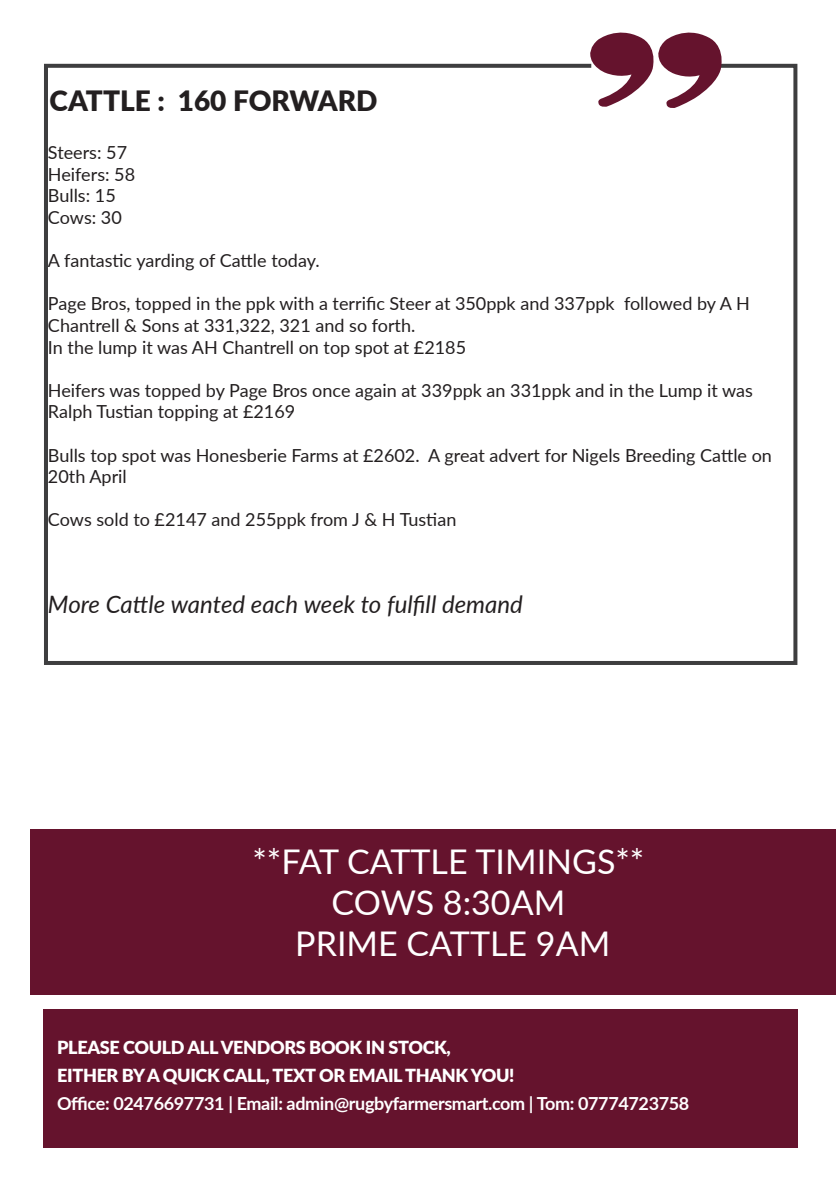
<style>
.page{position:relative;width:840px;height:1191px;background:#fff}
.page>*{position:absolute;margin:0;border:0;box-sizing:border-box;transform-origin:0 0}
.t1{font:34px "Lato";color:#fff}
.t2{font:900 28px "Lato";color:#231f20}
.t3{font:italic 24px "Lato";color:#231f20}
.t4{font:18px/21.6px "Lato";color:#231f20}
.t5{font:900 18px "Lato";letter-spacing:-.02em;color:#fff}
.t6{font:700 18px "Lato";letter-spacing:-.02em;color:#fff}
</style>
<div class="page">
<div style="left:43px;top:1009px;width:754px;height:139px;background:#65132d"></div>
<svg style="left:44px;top:63px;width:754px;height:602px"></svg>
<svg style="left:589px;top:32px;width:136px;height:77px"></svg>
<div style="left:31px;top:829px;width:804px;height:166px;background:#65132d"></div>
<p class="t2" style="left:50px;top:80px;width:329px">CATTLE : 160 FORWARD</p>
<p class="t4" style="left:48px;top:141px;width:81px">Steers: 57</p>
<p class="t4" style="left:48px;top:163px;width:89px">Heifers: 58</p>
<p class="t4" style="left:48px;top:184px;width:69px">Bulls: 15</p>
<p class="t4" style="left:48px;top:206px;width:75px">Cows: 30</p>
<p class="t4" style="left:48px;top:249px;width:273px">A fantastic yarding of Cattle today.</p>
<p class="t4" style="left:48px;top:292px;width:703px">Page Bros, topped in the ppk with a terrific Steer at 350ppk and 337ppk followed by A H<br>Chantrell &amp; Sons at 331,322, 321 and so forth.</p>
<p class="t4" style="left:48px;top:335px;width:419px">In the lump it was AH Chantrell on top spot at £2185</p>
<p class="t4" style="left:48px;top:379px;width:706px">Heifers was topped by Page Bros once again at 339ppk an 331ppk and in the Lump it was<br>Ralph Tustian topping at £2169</p>
<p class="t4" style="left:48px;top:443px;width:725px">Bulls top spot was Honesberie Farms at £2602. A great advert for Nigels Breeding Cattle on<br>20th April</p>
<p class="t4" style="left:48px;top:508px;width:409px">Cows sold to £2147 and 255ppk from J &amp; H Tustian</p>
<p class="t3" style="left:48px;top:587px;width:476px">More Cattle wanted each week to fulfill demand</p>
<p class="t1" style="left:252px;top:837px;width:393px">**FAT CATTLE TIMINGS**</p>
<p class="t1" style="left:331px;top:878px;width:235px">COWS 8:30AM</p>
<p class="t1" style="left:295px;top:919px;width:316px">PRIME CATTLE 9AM</p>
<p class="t5" style="left:57px;top:1033px;width:395px">PLEASE COULD ALL VENDORS BOOK IN STOCK,</p>
<p class="t5" style="left:57px;top:1061px;width:458px">EITHER BY A QUICK CALL, TEXT OR EMAIL THANK YOU!</p>
<p class="t6" style="left:57px;top:1090px;width:633px">Office: 02476697731 | Email: admin@rugbyfarmersmart.com | Tom: 07774723758</p>
</div>
